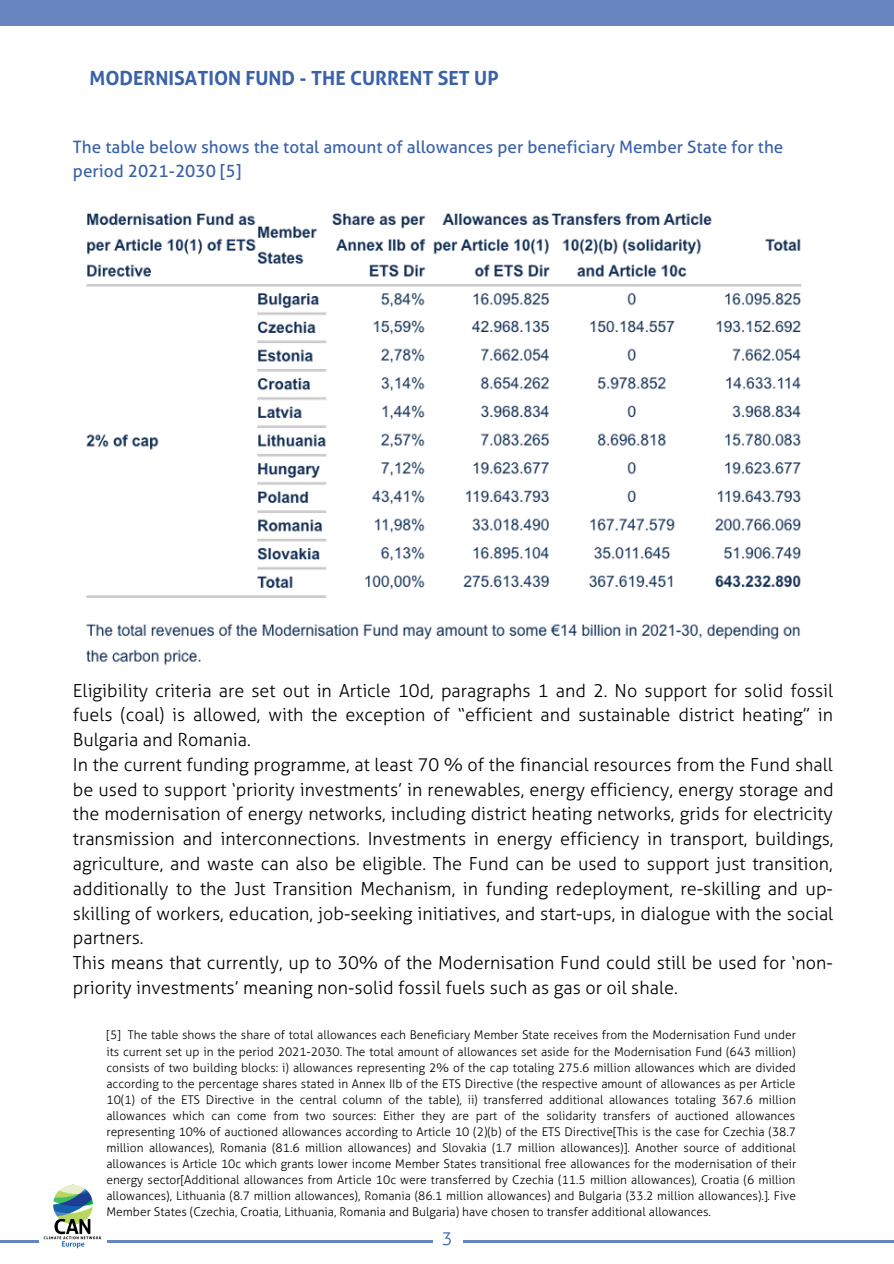
<style>
.page{position:relative;width:894px;height:1264px;background:#fff}
.page>*{position:absolute;margin:0;border:0;box-sizing:border-box;transform-origin:0 0}
.t1{font:700 19.5px "Aller";color:#3b62a9}
.t2{font:300 18px/24.8px "Aller";color:#000;text-align:justify}
.t3{font:300 18px "Aller";color:#3b62a9}
.t4{font:17.1px/23.7px "Aller";color:#3b62a9}
.t5{font:300 12px/16px "Aller";color:#000;text-align:justify}
</style>
<div class="page">
<hr style="left:0;top:1240px;width:433px;height:2px;background:#6786c0">
<hr style="left:463px;top:1240px;width:430px;height:2px;background:#6786c0">
<div style="left:0;top:0;width:893px;height:26px;background:#6786c0"></div>
<div style="left:39px;top:1182px;width:68px;height:67px;background:#fff"></div>
<img style="left:43px;top:1184px;width:59px;height:65px">
<img style="left:86px;top:213px;width:715px;height:453px">
<p class="t1" style="left:89px;top:66px;width:410px">MODERNISATION FUND - THE CURRENT SET UP</p>
<p class="t4" style="left:73px;top:136px;width:711px">The table below shows the total amount of allowances per beneficiary Member State for the period 2021-2030 [5]</p>
<p class="t2" style="left:73px;top:678px;width:761px">Eligibility criteria are set out in Article 10d, paragraphs 1 and 2. No support for solid fossil fuels (coal) is allowed, with the exception of “efficient and sustainable district heating” in Bulgaria and Romania.</p>
<p class="t2" style="left:73px;top:752px;width:762px">In the current funding programme, at least 70 % of the financial resources from the Fund shall be used to support ‘priority investments’ in renewables, energy efficiency, energy storage and the modernisation of energy networks, including district heating networks, grids for electricity transmission and interconnections. Investments in energy efficiency in transport, buildings, agriculture, and waste can also be eligible. The Fund can be used to support just transition, additionally to the Just Transition Mechanism, in funding redeployment, re-skilling and up&shy;skilling of workers, education, job-seeking initiatives, and start-ups, in dialogue with the social partners.</p>
<p class="t2" style="left:73px;top:950px;width:761px">This means that currently, up to 30% of the Modernisation Fund could still be used for ‘non&shy;priority investments’ meaning non-solid fossil fuels such as gas or oil shale.</p>
<p class="t5" style="left:106px;top:1027px;width:691px">[5] The table shows the share of total allowances each Beneficiary Member State receives from the Modernisation Fund under its current set up in the period 2021-2030. The total amount of allowances set aside for the Modernisation Fund (643 million) consists of two building blocks: i) allowances representing 2% of the cap totaling 275.6 million allowances which are divided according to the percentage shares stated in Annex IIb of the ETS Directive (the respective amount of allowances as per Article 10(1) of the ETS Directive in the central column of the table), ii) transferred additional allowances totaling 367.6 million allowances which can come from two sources: Either they are part of the solidarity transfers of auctioned allowances representing 10% of auctioned allowances according to Article 10 (2)(b) of the ETS Directive[This is the case for Czechia (38.7 million allowances), Romania (81.6 million allowances) and Slovakia (1.7 million allowances)]. Another source of additional allowances is Article 10c which grants lower income Member States transitional free allowances for the modernisation of their energy sector[Additional allowances from Article 10c were transferred by Czechia (11.5 million allowances), Croatia (6 million allowances), Lithuania (8.7 million allowances), Romania (86.1 million allowances) and Bulgaria (33.2 million allowances).]. Five Member States (Czechia, Croatia, Lithuania, Romania and Bulgaria) have chosen to transfer additional allowances.</p>
<p class="t3" style="left:441px;top:1227px;width:12px">3</p>
</div>
